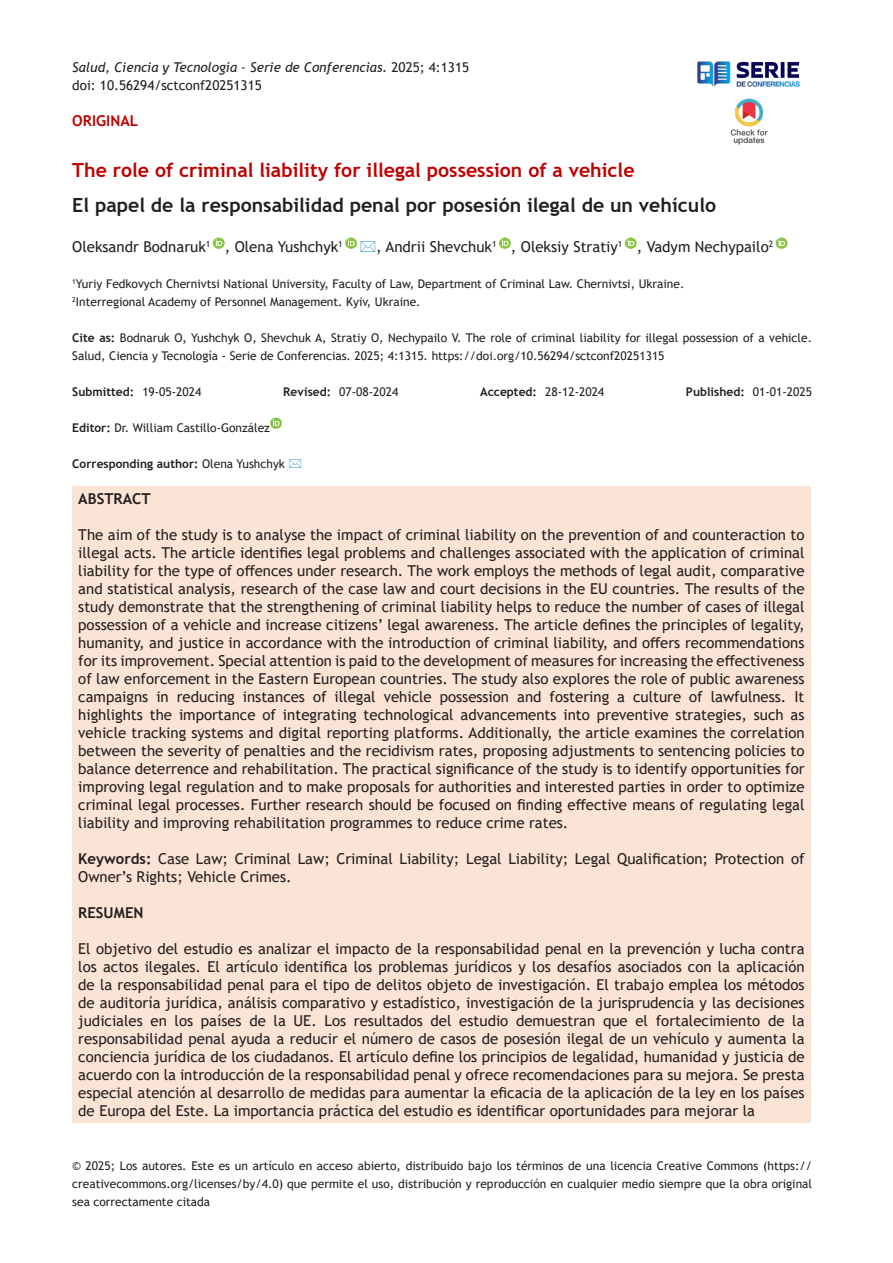
<style>
.page{position:relative;width:893px;height:1263px;background:#fff}
.page>*{position:absolute;margin:0;border:0;box-sizing:border-box;transform-origin:0 0}
.t1{font:700 19.5px "Trebuchet MS";color:#231f20}
.t2{font:700 19.5px "Trebuchet MS";color:#be0000}
.t3{font:15px/18px "Trebuchet MS";color:#231f20;text-align:justify}
.t4{font:700 15px "Trebuchet MS";color:#231f20}
.t5{font:700 15px "Trebuchet MS";color:#be0000}
.t6{font:italic 13.5px "Trebuchet MS";color:#231f20}
.t7{font:13.5px "Trebuchet MS";color:#231f20}
.t8{font:12px/18px "Trebuchet MS";color:#231f20;text-align:justify}
.t9{font:700 12px "Trebuchet MS";color:#231f20}
.s1{font-style:normal}
.s2{font-weight:700}
.s3{font-weight:400}
</style>
<div class="page">
<img style="left:697px;top:61px;width:103px;height:26px">
<img style="left:730px;top:98px;width:38px;height:47px">
<svg style="left:213px;top:238px;width:12px;height:11px"></svg>
<svg style="left:499px;top:238px;width:12px;height:11px"></svg>
<svg style="left:625px;top:238px;width:12px;height:11px"></svg>
<svg style="left:776px;top:238px;width:11px;height:11px"></svg>
<div style="left:72px;top:486px;width:739px;height:636px;background:#fbe4d5"></div>
<svg style="left:270px;top:418px;width:12px;height:11px"></svg>
<svg style="left:345px;top:238px;width:12px;height:11px"></svg>
<p class="t6" style="left:72px;top:59px;width:398px">Salud, Ciencia y Tecnología – Serie de Conferencias. <span class="s1">2025; 4:1315</span></p>
<p class="t7" style="left:72px;top:77px;width:191px">doi: 10.56294/sctconf20251315</p>
<p class="t5" style="left:72px;top:111px;width:67px">ORIGINAL</p>
<p class="t2" style="left:72px;top:158px;width:564px">The role of criminal liability for illegal possession of a vehicle</p>
<p class="t1" style="left:72px;top:193px;width:645px">El papel de la responsabilidad penal por posesión ilegal de un vehículo</p>
<p class="t3" style="left:72px;top:238px;width:272px">Oleksandr Bodnaruk<sup>1</sup> , Olena Yushchyk<sup>1</sup></p>
<p class="t3" style="left:376px;top:238px;width:399px">, Andrii Shevchuk<sup>1</sup> , Oleksiy Stratiy<sup>1</sup> , Vadym Nechypailo<sup>2</sup></p>
<p class="t8" style="left:72px;top:275px;width:614px"><sup>1</sup>Yuriy Fedkovych Chernivtsi National University, Faculty of Law, Department of Criminal Law. Chernivtsi, Ukraine.</p>
<p class="t8" style="left:72px;top:293px;width:350px"><sup>2</sup>Interregional Academy of Personnel Management. Kyiv, Ukraine.</p>
<p class="t8" style="left:72px;top:329px;width:741px"><span class="s2">Cite as:</span> Bodnaruk O, Yushchyk O, Shevchuk A, Stratiy O, Nechypailo V. The role of criminal liability for illegal possession of a vehicle.<br>Salud, Ciencia y Tecnología - Serie de Conferencias. 2025; 4:1315. https://doi.org/10.56294/sctconf20251315</p>
<p class="t9" style="left:72px;top:384px;width:131px">Submitted: <span class="s3">19-05-2024</span></p>
<p class="t8" style="left:283px;top:383px;width:117px"><span class="s2">Revised:</span> 07-08-2024</p>
<p class="t8" style="left:480px;top:383px;width:126px"><span class="s2">Accepted:</span> 28-12-2024</p>
<p class="t9" style="left:686px;top:384px;width:128px">Published: <span class="s3">01-01-2025</span></p>
<p class="t8" style="left:72px;top:419px;width:199px"><span class="s2">Editor:</span> Dr. William Castillo-González</p>
<p class="t9" style="left:72px;top:456px;width:214px">Corresponding author: <span class="s3">Olena Yushchyk</span></p>
<p class="t4" style="left:78px;top:489px;width:74px">ABSTRACT</p>
<p class="t3" style="left:78px;top:526px;width:728px">The aim of the study is to analyse the impact of criminal liability on the prevention of and counteraction to illegal acts. The article identifies legal problems and challenges associated with the application of criminal liability for the type of offences under research. The work employs the methods of legal audit, comparative and statistical analysis, research of the case law and court decisions in the EU countries. The results of the study demonstrate that the strengthening of criminal liability helps to reduce the number of cases of illegal possession of a vehicle and increase citizens’ legal awareness. The article defines the principles of legality, humanity, and justice in accordance with the introduction of criminal liability, and offers recommendations for its improvement. Special attention is paid to the development of measures for increasing the effectiveness of law enforcement in the Eastern European countries. The study also explores the role of public awareness campaigns in reducing instances of illegal vehicle possession and fostering a culture of lawfulness. It highlights the importance of integrating technological advancements into preventive strategies, such as vehicle tracking systems and digital reporting platforms. Additionally, the article examines the correlation between the severity of penalties and the recidivism rates, proposing adjustments to sentencing policies to balance deterrence and rehabilitation. The practical significance of the study is to identify opportunities for improving legal regulation and to make proposals for authorities and interested parties in order to optimize criminal legal processes. Further research should be focused on finding effective means of regulating legal liability and improving rehabilitation programmes to reduce crime rates.</p>
<p class="t3" style="left:78px;top:850px;width:728px"><span class="s2">Keywords:</span> Case Law; Criminal Law; Criminal Liability; Legal Liability; Legal Qualification; Protection of<br>Owner’s Rights; Vehicle Crimes.</p>
<p class="t4" style="left:78px;top:903px;width:67px">RESUMEN</p>
<p class="t3" style="left:78px;top:940px;width:728px">El objetivo del estudio es analizar el impacto de la responsabilidad penal en la prevención y lucha contra los actos ilegales. El artículo identifica los problemas jurídicos y los desafíos asociados con la aplicación de la responsabilidad penal para el tipo de delitos objeto de investigación. El trabajo emplea los métodos de auditoría jurídica, análisis comparativo y estadístico, investigación de la jurisprudencia y las decisiones judiciales en los países de la UE. Los resultados del estudio demuestran que el fortalecimiento de la responsabilidad penal ayuda a reducir el número de casos de posesión ilegal de un vehículo y aumenta la conciencia jurídica de los ciudadanos. El artículo define los principios de legalidad, humanidad y justicia de acuerdo con la introducción de la responsabilidad penal y ofrece recomendaciones para su mejora. Se presta especial atención al desarrollo de medidas para aumentar la eficacia de la aplicación de la ley en los países de Europa del Este. La importancia práctica del estudio es identificar oportunidades para mejorar la</p>
<p class="t8" style="left:72px;top:1157px;width:741px">© 2025; Los autores. Este es un artículo en acceso abierto, distribuido bajo los términos de una licencia Creative Commons (https:// creativecommons.org/licenses/by/4.0) que permite el uso, distribución y reproducción en cualquier medio siempre que la obra original sea correctamente citada</p>
</div>
